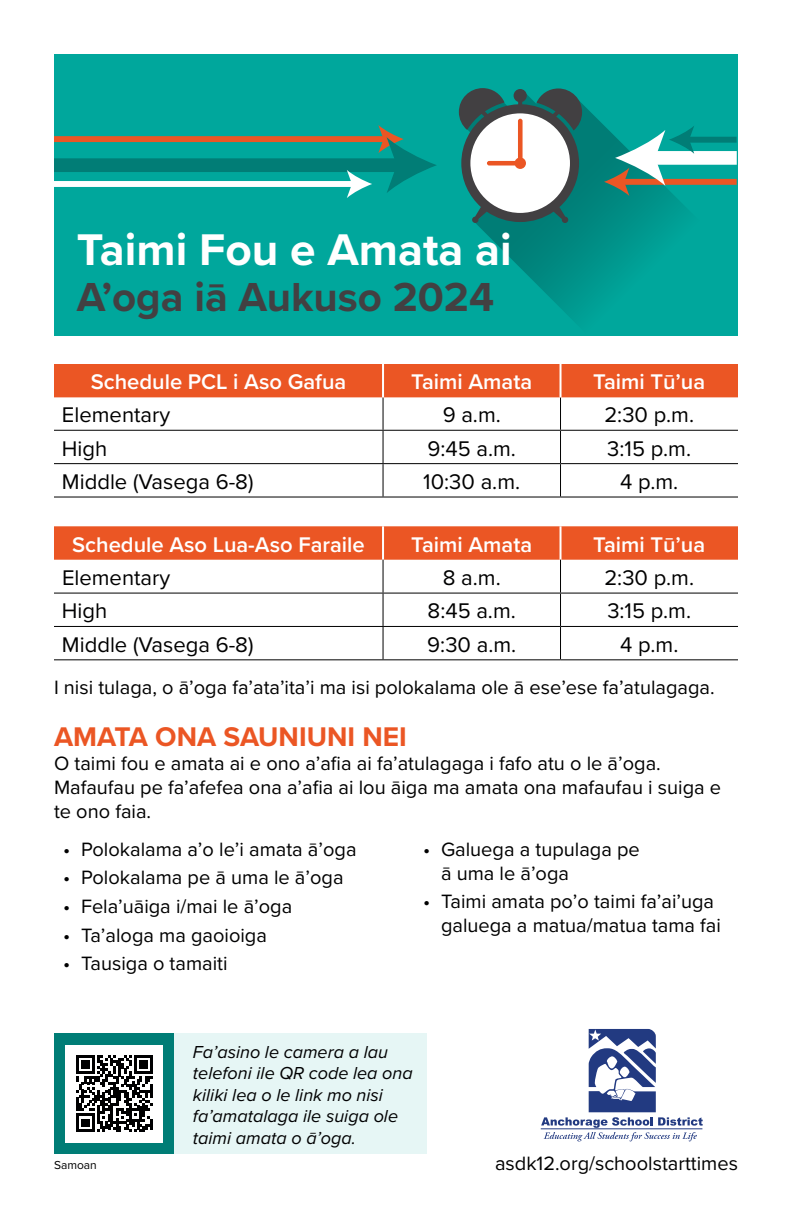
<style>
.page{position:relative;width:792px;height:1224px;background:#fff}
.page>*{position:absolute;margin:0;border:0;box-sizing:border-box;transform-origin:0 0}
.t1{font:700 46px "Proxima Nova";color:#fff}
.t2{font:700 42px "Proxima Nova";color:#424042}
.t3{font:700 28px "Proxima Nova";color:#eb5624}
.t4{font:22px "Proxima Nova";color:#000001}
.t5{font:600 22px "Proxima Nova";color:#fff}
.t6{font:20px/24px "Proxima Nova";color:#000001}
.t7{font:italic 18px/21.6px "Proxima Nova";color:#000001}
.t8{font:12px "Proxima Nova";color:#000001}
</style>
<div class="page">
<div style="left:54px;top:1033px;width:121px;height:121px;background:#007d76"></div>
<div style="left:54px;top:54px;width:683px;height:282px;background:#00a79c"></div>
<svg style="left:476px;top:104px;width:249px;height:214px"></svg>
<svg style="left:459px;top:88px;width:123px;height:135px;background:#8ca5a3"></svg>
<div style="left:622px;top:179px;width:115px;height:6px;background:#eb5624"></div>
<div style="left:651px;top:151px;width:86px;height:14px;background:#fff"></div>
<div style="left:687px;top:137px;width:50px;height:6px;background:#017d76"></div>
<svg style="left:604px;top:126px;width:90px;height:70px"></svg>
<div style="left:54px;top:136px;width:332px;height:6px;background:#eb5624"></div>
<div style="left:54px;top:158px;width:347px;height:14px;background:#017d76"></div>
<svg style="left:378px;top:125px;width:59px;height:68px"></svg>
<div style="left:54px;top:181px;width:300px;height:6px;background:#fff"></div>
<svg style="left:347px;top:170px;width:25px;height:28px"></svg>
<div style="left:54px;top:364px;width:684px;height:33px;background:#eb5624"></div>
<hr style="left:383px;top:397px;width:1px;height:33px;background:#000001">
<hr style="left:560px;top:397px;width:1px;height:33px;background:#000001">
<hr style="left:54px;top:430px;width:329px;height:1px;background:#000001">
<hr style="left:383px;top:430px;width:178px;height:1px;background:#000001">
<hr style="left:383px;top:431px;width:1px;height:32px;background:#000001">
<hr style="left:561px;top:430px;width:177px;height:1px;background:#000001">
<hr style="left:560px;top:431px;width:1px;height:32px;background:#000001">
<hr style="left:54px;top:463px;width:329px;height:1px;background:#000001">
<hr style="left:383px;top:463px;width:178px;height:1px;background:#000001">
<hr style="left:383px;top:464px;width:1px;height:33px;background:#000001">
<hr style="left:561px;top:463px;width:177px;height:1px;background:#000001">
<hr style="left:560px;top:464px;width:1px;height:33px;background:#000001">
<hr style="left:382px;top:364px;width:2px;height:33px;background:#fff">
<hr style="left:560px;top:364px;width:2px;height:33px;background:#fff">
<hr style="left:54px;top:497px;width:329px;height:1px;background:#000001">
<hr style="left:383px;top:497px;width:178px;height:1px;background:#000001">
<hr style="left:561px;top:497px;width:177px;height:1px;background:#000001">
<div style="left:54px;top:526px;width:684px;height:34px;background:#eb5624"></div>
<hr style="left:382px;top:526px;width:2px;height:34px;background:#fff">
<hr style="left:560px;top:526px;width:2px;height:34px;background:#fff">
<hr style="left:383px;top:560px;width:1px;height:33px;background:#000001">
<hr style="left:560px;top:560px;width:1px;height:33px;background:#000001">
<hr style="left:54px;top:593px;width:329px;height:1px;background:#000001">
<hr style="left:383px;top:593px;width:178px;height:1px;background:#000001">
<hr style="left:383px;top:594px;width:1px;height:32px;background:#000001">
<hr style="left:561px;top:593px;width:177px;height:1px;background:#000001">
<hr style="left:560px;top:594px;width:1px;height:32px;background:#000001">
<hr style="left:54px;top:626px;width:329px;height:1px;background:#000001">
<hr style="left:383px;top:626px;width:178px;height:1px;background:#000001">
<hr style="left:383px;top:627px;width:1px;height:32px;background:#000001">
<hr style="left:561px;top:626px;width:177px;height:1px;background:#000001">
<hr style="left:560px;top:627px;width:1px;height:32px;background:#000001">
<hr style="left:54px;top:659px;width:329px;height:1px;background:#000001">
<hr style="left:383px;top:659px;width:178px;height:1px;background:#000001">
<hr style="left:561px;top:659px;width:177px;height:1px;background:#000001">
<div style="left:66px;top:1045px;width:97px;height:98px;background:#fff"></div>
<svg style="left:76px;top:1055px;width:77px;height:77px"></svg>
<div style="left:175px;top:1033px;width:252px;height:121px;background:#e6f6f5"></div>
<svg style="left:541px;top:1029px;width:162px;height:112px"></svg>
<h1 class="t1" style="left:77px;top:216px;width:437px">Taimi Fou e Amata ai</h1>
<h2 class="t2" style="left:77px;top:266px;width:419px">A’oga iā Aukuso 2024</h2>
<p class="t5" style="left:91px;top:366px;width:257px">Schedule PCL i Aso Gafua</p>
<p class="t5" style="left:411px;top:366px;width:122px">Taimi Amata</p>
<p class="t5" style="left:593px;top:366px;width:114px">Taimi Tū’ua</p>
<p class="t4" style="left:62px;top:399px;width:110px">Elementary</p>
<p class="t4" style="left:443px;top:399px;width:60px">9 a.m.</p>
<p class="t4" style="left:604px;top:399px;width:91px">2:30 p.m.</p>
<p class="t4" style="left:62px;top:432px;width:47px">High</p>
<p class="t4" style="left:428px;top:432px;width:90px">9:45 a.m.</p>
<p class="t4" style="left:607px;top:432px;width:85px">3:15 p.m.</p>
<p class="t4" style="left:62px;top:465px;width:193px">Middle (Vasega 6-8)</p>
<p class="t4" style="left:423px;top:465px;width:98px">10:30 a.m.</p>
<p class="t4" style="left:620px;top:465px;width:60px">4 p.m.</p>
<p class="t5" style="left:72px;top:528px;width:294px">Schedule Aso Lua-Aso Faraile</p>
<p class="t5" style="left:411px;top:528px;width:122px">Taimi Amata</p>
<p class="t5" style="left:593px;top:528px;width:114px">Taimi Tū’ua</p>
<p class="t4" style="left:62px;top:561px;width:110px">Elementary</p>
<p class="t4" style="left:443px;top:561px;width:59px">8 a.m.</p>
<p class="t4" style="left:604px;top:561px;width:91px">2:30 p.m.</p>
<p class="t4" style="left:62px;top:595px;width:47px">High</p>
<p class="t4" style="left:428px;top:595px;width:90px">8:45 a.m.</p>
<p class="t4" style="left:607px;top:595px;width:85px">3:15 p.m.</p>
<p class="t4" style="left:62px;top:628px;width:193px">Middle (Vasega 6-8)</p>
<p class="t4" style="left:427px;top:628px;width:90px">9:30 a.m.</p>
<p class="t4" style="left:620px;top:628px;width:60px">4 p.m.</p>
<p class="t6" style="left:54px;top:675px;width:662px">I nisi tulaga, o ā’oga fa’ata’ita’i ma isi polokalama ole ā ese’ese fa’atulagaga.</p>
<h3 class="t3" style="left:54px;top:716px;width:354px">AMATA ONA SAUNIUNI NEI</h3>
<p class="t6" style="left:54px;top:750px;width:669px">O taimi fou e amata ai e ono a’afia ai fa’atulagaga i fafo atu o le ā’oga.<br>Mafaufau pe fa’afefea ona a’afia ai lou āiga ma amata ona mafaufau i suiga e te ono faia.</p>
<p class="t6" style="left:63px;top:836px;width:295px">• Polokalama a’o le’i amata ā’oga</p>
<p class="t6" style="left:63px;top:865px;width:282px">• Polokalama pe ā uma le ā’oga</p>
<p class="t6" style="left:63px;top:893px;width:231px">• Fela’uāiga i/mai le ā’oga</p>
<p class="t6" style="left:63px;top:922px;width:205px">• Ta’aloga ma gaoioiga</p>
<p class="t6" style="left:63px;top:951px;width:166px">• Tausiga o tamaiti</p>
<p class="t6" style="left:441px;top:836px;width:200px;text-indent:-18px">• Galuega a tupulaga pe ā uma le ā’oga</p>
<p class="t6" style="left:441px;top:889px;width:282px;text-indent:-18px">• Taimi amata po’o taimi fa’ai’uga galuega a matua/matua tama fai</p>
<p class="t7" style="left:193px;top:1040px;width:221px">Fa’asino le camera a lau telefoni ile QR code lea ona kiliki lea o le link mo nisi fa’amatalaga ile suiga ole taimi amata o ā’oga.</p>
<p class="t8" style="left:54px;top:1156px;width:44px">Samoan</p>
<p class="t6" style="left:495px;top:1150px;width:244px">asdk12.org/schoolstarttimes</p>
</div>
